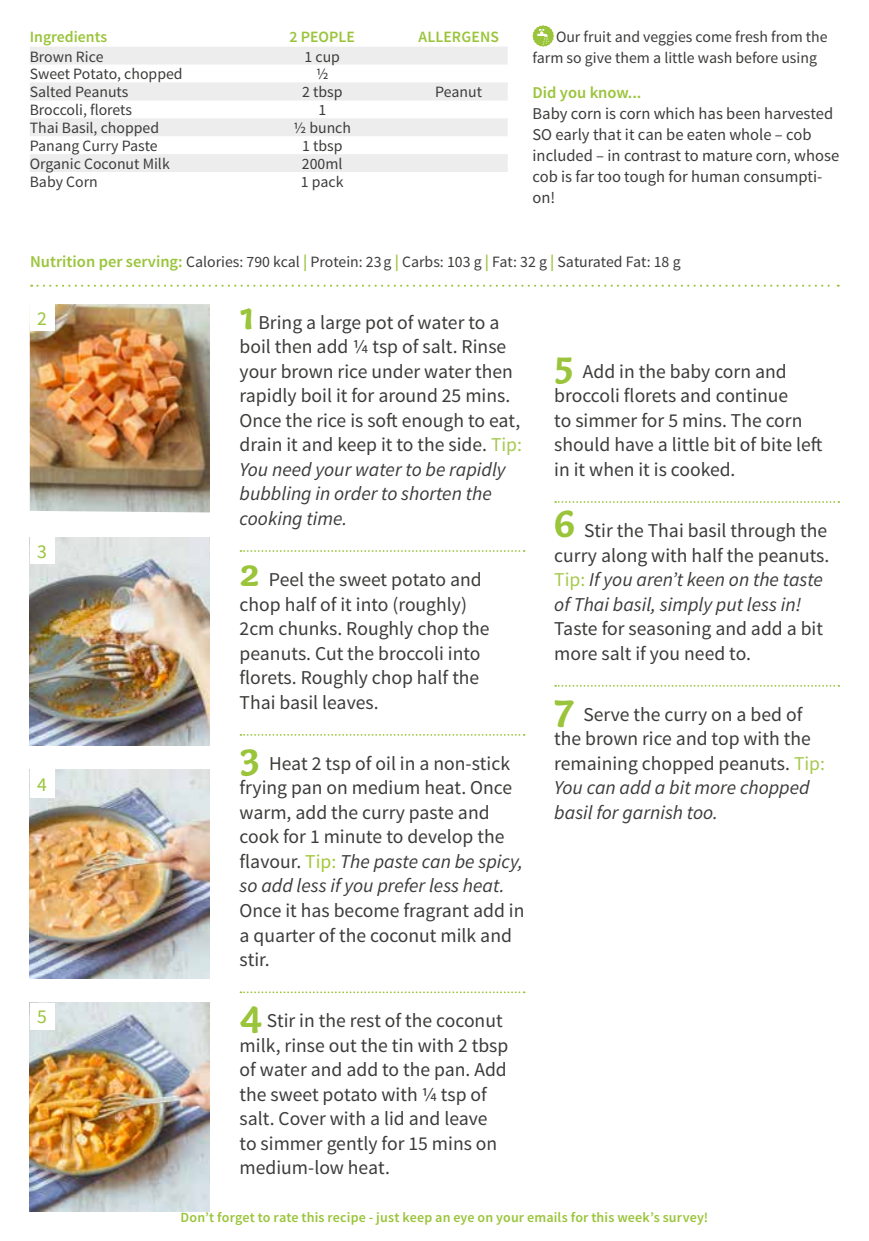
<style>
.page{position:relative;width:869px;height:1241px;background:#fff}
.page>*{position:absolute;margin:0;border:0;box-sizing:border-box;transform-origin:0 0}
.t1{font:19.6px/24.5px "Source Sans Pro";color:#3c3c3b}
.t2{font:19.6px "Source Sans Pro";color:#9ac43a}
.t3{font:16.45px/21px "Source Sans Pro";color:#3c3c3b}
.t4{font:600 16.45px "Source Sans Pro";color:#9ac43a}
.t5{font:15.75px/21px "Source Sans Pro";color:#3c3c3b}
.t6{font:600 15.75px "Source Sans Pro";color:#9ac43a}
.t7{font:600 14px "Source Sans Pro";letter-spacing:.015em;color:#9ac43a}
.s1{font-weight:600;font-size:16.45px;color:#9ac43a}
.s2{font-family:"Capucine Basic";font-weight:700;font-size:41.12px;color:#9ac43a}
.s3{color:#a6c94f}
.s4{font-style:italic}
.s5{color:#a2c73a}
</style>
<div class="page">
<img style="left:30px;top:1002px;width:180px;height:208px">
<img style="left:30px;top:769px;width:180px;height:209px">
<img style="left:30px;top:304px;width:180px;height:208px">
<img style="left:30px;top:537px;width:180px;height:208px">
<svg style="left:31px;top:284px;width:807px;height:3px"></svg>
<svg style="left:30px;top:47px;width:477px;height:125px;fill:#ededed"></svg>
<div style="left:30px;top:304px;width:25px;height:26px;background:#fff"></div>
<div style="left:30px;top:537px;width:25px;height:26px;background:#fff"></div>
<div style="left:30px;top:769px;width:25px;height:29px;background:#fff"></div>
<div style="left:30px;top:1002px;width:25px;height:27px;background:#fff"></div>
<svg style="left:240px;top:550px;width:284px;height:2px"></svg>
<svg style="left:240px;top:734px;width:284px;height:1px"></svg>
<svg style="left:240px;top:991px;width:284px;height:2px"></svg>
<svg style="left:555px;top:501px;width:283px;height:2px"></svg>
<svg style="left:555px;top:685px;width:283px;height:1px"></svg>
<svg style="left:532px;top:25px;width:21px;height:22px"></svg>
<p class="t6" style="left:30px;top:26px;width:79px">Ingredients</p>
<p class="t6" style="left:289px;top:26px;width:67px">2 PEOPLE</p>
<p class="t6" style="left:418px;top:26px;width:82px">ALLERGENS</p>
<p class="t5" style="left:30px;top:46px;width:75px">Brown Rice</p>
<p class="t5" style="left:304px;top:46px;width:37px">1 cup</p>
<p class="t5" style="left:30px;top:64px;width:154px">Sweet Potato, chopped</p>
<p class="t5" style="left:315px;top:64px;width:14px">1/2</p>
<p class="t5" style="left:30px;top:82px;width:100px">Salted Peanuts</p>
<p class="t5" style="left:302px;top:82px;width:42px">2 tbsp</p>
<p class="t5" style="left:435px;top:82px;width:48px">Peanut</p>
<p class="t5" style="left:30px;top:100px;width:104px">Broccoli, florets</p>
<p class="t5" style="left:318px;top:100px;width:9px">1</p>
<p class="t5" style="left:30px;top:118px;width:131px">Thai Basil, chopped</p>
<p class="t5" style="left:293px;top:118px;width:59px">½ bunch</p>
<p class="t5" style="left:30px;top:136px;width:129px">Panang Curry Paste</p>
<p class="t5" style="left:302px;top:136px;width:42px">1 tbsp</p>
<p class="t5" style="left:30px;top:153px;width:141px">Organic Coconut Milk</p>
<p class="t5" style="left:302px;top:153px;width:42px">200ml</p>
<p class="t5" style="left:30px;top:171px;width:69px">Baby Corn</p>
<p class="t5" style="left:301px;top:171px;width:44px">1 pack</p>
<p class="t5" style="left:532px;top:26px;width:296px;text-indent:23px">Our fruit and veggies come fresh from the farm so give them a little wash before using</p>
<p class="t4" style="left:532px;top:82px;width:110px">Did you know...</p>
<p class="t3" style="left:532px;top:103px;width:308px">Baby corn is corn which has been harvested SO early that it can be eaten whole – cob included – in contrast to mature corn, whose cob is far too tough for human consumpti&shy;on!</p>
<p class="t5" style="left:30px;top:252px;width:651px"><span class="s1">Nutrition per serving:</span> Calories: 790 kcal <span class="s1">|</span> Protein: 23g <span class="s1">|</span> Carbs: 103 g <span class="s1">|</span> Fat: 32 g <span class="s1">|</span> Saturated Fat: 18 g</p>
<p class="t2" style="left:37px;top:306px;width:11px">2</p>
<p class="t2" style="left:37px;top:539px;width:11px">3</p>
<p class="t2" style="left:37px;top:772px;width:11px">4</p>
<p class="t2" style="left:37px;top:1004px;width:11px">5</p>
<p class="t1" style="left:239px;top:310px;width:284px"><span class="s2">1</span> Bring a large pot of water to a boil then add 1/4 tsp of salt. Rinse your brown rice under water then rapidly boil it for around 25 mins.<br>Once the rice is soft enough to eat, drain it and keep it to the side. <span class="s3">Tip:<br></span><span class="s4">You need your water to be rapidly bubbling in order to shorten the cooking time.</span></p>
<p class="t1" style="left:239px;top:567px;width:251px"><span class="s2">2</span> Peel the sweet potato and chop half of it into (roughly)<br>2cm chunks. Roughly chop the peanuts. Cut the broccoli into florets. Roughly chop half the<br>Thai basil leaves.</p>
<p class="t1" style="left:239px;top:751px;width:285px"><span class="s2">3</span> Heat 2 tsp of oil in a non-stick frying pan on medium heat. Once warm, add the curry paste and cook for 1 minute to develop the flavour. <span class="s5">Tip:</span> <span class="s4">The paste can be spicy, so add less if you prefer less heat.</span></p>
<p class="t1" style="left:239px;top:898px;width:286px">Once it has become fragrant add in a quarter of the coconut milk and stir.</p>
<p class="t1" style="left:239px;top:1008px;width:270px"><span class="s2">4</span> Stir in the rest of the coconut milk, rinse out the tin with 2 tbsp of water and add to the pan. Add the sweet potato with ¼ tsp of salt. Cover with a lid and leave to simmer gently for 15 mins on medium-low heat.</p>
<p class="t1" style="left:554px;top:359px;width:269px"><span class="s2">5</span> Add in the baby corn and broccoli florets and continue<br>to simmer for 5 mins. The corn should have a little bit of bite left in it when it is cooked.</p>
<p class="t1" style="left:554px;top:518px;width:276px"><span class="s2">6</span> Stir the Thai basil through the curry along with half the peanuts.<br><span class="s3">Tip:</span> <span class="s4">If you aren’t keen on the taste of Thai basil, simply put less in!</span></p>
<p class="t1" style="left:554px;top:616px;width:270px">Taste for seasoning and add a bit more salt if you need to.</p>
<p class="t1" style="left:554px;top:702px;width:272px"><span class="s2">7</span> Serve the curry on a bed of the brown rice and top with the remaining chopped peanuts. <span class="s3">Tip:<br></span><span class="s4">You can add a bit more chopped basil for garnish too.</span></p>
<p class="t7" style="left:180px;top:1207px;width:529px">Don’t forget to rate this recipe - just keep an eye on your emails for this week’s survey!</p>
</div>
